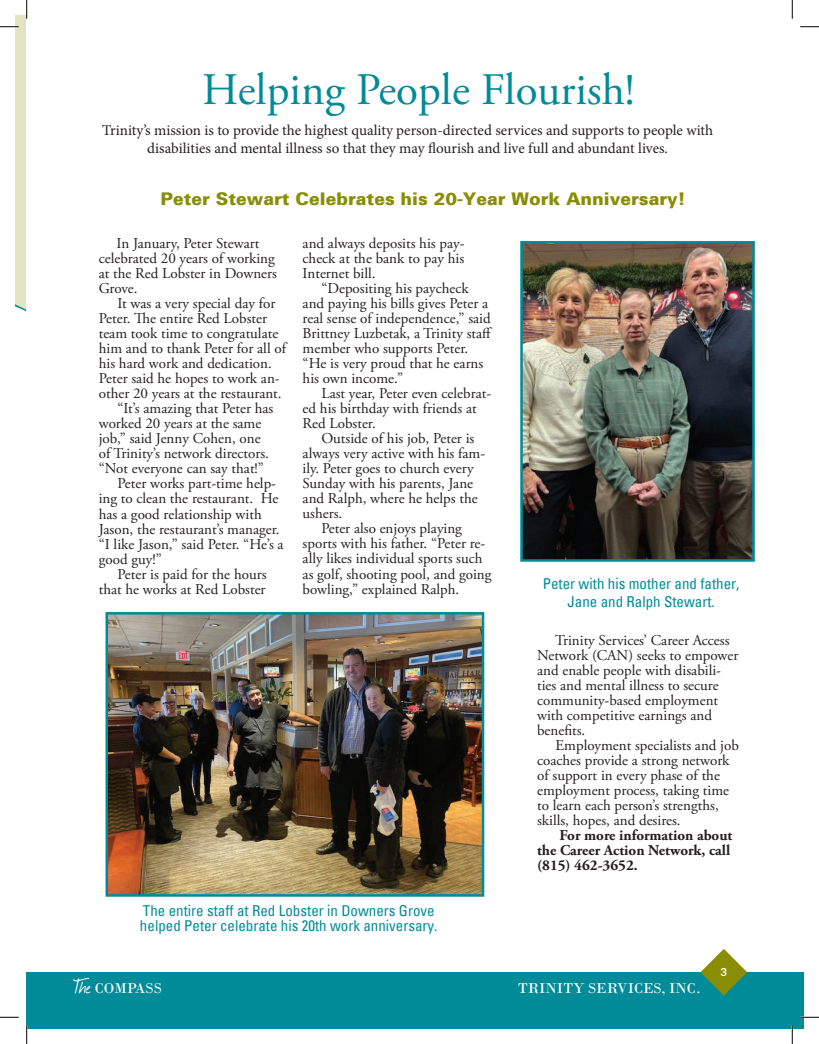
<style>
.page{position:relative;width:819px;height:1044px;background:#fff}
.page>*{position:absolute;margin:0;border:0;box-sizing:border-box;transform-origin:0 0}
.t1{font:45px "Adobe Garamond Pro";color:#008b98}
.t2{font:900 17.5px "Univers 75";color:#8a8d06}
.t3{font:15px/15px "Adobe Garamond Pro";color:#231f20}
.t4{font:15px/18px "Minion Pro";color:#231f20;text-align:center}
.t5{font:condensed 15px/18px "Univers";color:#008b98;text-align:center}
.t6{font:700 15px/15px "Adobe Garamond Pro";color:#231f20}
.t7{font:15px "Bodoni";color:#fff}
.t8{font:700 expanded 11.25px "Univers";color:#fff;scale:.8 1}
.s1{font-family:"Journal";font-size:22.5px}
</style>
<div class="page">
<div style="left:27px;top:972px;width:776px;height:56px;background:#008b98"></div>
<svg style="left:700px;top:949px;width:47px;height:46px"></svg>
<svg style="left:15px;top:15px;width:510px;height:547px"></svg>
<div style="left:27px;top:15px;width:350px;height:618px;background:#fff"></div>
<img style="left:108px;top:615px;width:373px;height:278px">
<div style="left:105px;top:612px;width:379px;height:284px;border:2px solid #008b98"></div>
<img style="left:523px;top:244px;width:228px;height:314px">
<div style="left:520px;top:241px;width:234px;height:320px;border:2px solid #008b98"></div>
<svg style="left:0;top:26px;width:19px;height:1px"></svg>
<svg style="left:800px;top:26px;width:18px;height:1px"></svg>
<svg style="left:0;top:1016px;width:19px;height:1px"></svg>
<svg style="left:800px;top:1016px;width:18px;height:1px"></svg>
<svg style="left:26px;top:0;width:1px;height:19px"></svg>
<svg style="left:26px;top:1025px;width:1px;height:18px"></svg>
<svg style="left:791px;top:0;width:1px;height:19px"></svg>
<svg style="left:791px;top:1025px;width:1px;height:18px"></svg>
<h1 class="t1" style="left:202px;top:63px;width:434px">Helping People Flourish!</h1>
<p class="t4" style="left:102px;top:121px;width:612px">Trinity’s mission is to provide the highest quality person-directed services and supports to people with disabilities and mental illness so that they may flourish and live full and abundant lives.</p>
<p class="t2" style="left:160px;top:188px;width:526px">Peter Stewart Celebrates his 20-Year Work Anniversary!</p>
<p class="t3" style="left:99px;top:236px;width:180px;text-indent:18px">In January, Peter Stewart celebrated 20 years of working at the Red Lobster in Downers<br>Grove.</p>
<p class="t3" style="left:117px;top:296px;width:159px">It was a very special day for</p>
<p class="t3" style="left:99px;top:311px;width:170px">Peter. The entire Red Lobster</p>
<p class="t3" style="left:99px;top:326px;width:181px">team took time to congratulate</p>
<p class="t3" style="left:99px;top:341px;width:189px">him and to thank Peter for all of</p>
<p class="t3" style="left:99px;top:356px;width:174px">his hard work and dedication.</p>
<p class="t3" style="left:99px;top:371px;width:182px">Peter said he hopes to work an-</p>
<p class="t3" style="left:99px;top:386px;width:184px">other 20 years at the restaurant.</p>
<p class="t3" style="left:117px;top:401px;width:157px">“It’s amazing that Peter has</p>
<p class="t3" style="left:99px;top:416px;width:164px">worked 20 years at the same</p>
<p class="t3" style="left:99px;top:431px;width:163px">job,” said Jenny Cohen, one</p>
<p class="t3" style="left:99px;top:446px;width:172px">of Trinity’s network directors.</p>
<p class="t3" style="left:99px;top:461px;width:167px">“Not everyone can say that!”</p>
<p class="t3" style="left:117px;top:476px;width:160px">Peter works part-time help-</p>
<p class="t3" style="left:99px;top:491px;width:181px">ing to clean the restaurant. He</p>
<p class="t3" style="left:99px;top:506px;width:164px">has a good relationship with</p>
<p class="t3" style="left:99px;top:521px;width:182px">Jason, the restaurant’s manager.</p>
<p class="t3" style="left:99px;top:536px;width:186px">“I like Jason,” said Peter. “He’s a</p>
<p class="t3" style="left:99px;top:551px;width:64px">good guy!”</p>
<p class="t3" style="left:117px;top:566px;width:150px">Peter is paid for the hours</p>
<p class="t3" style="left:99px;top:581px;width:168px">that he works at Red Lobster</p>
<p class="t3" style="left:302px;top:236px;width:163px;text-align:justify">and always deposits his pay&shy;check at the bank to pay his Internet bill.</p>
<p class="t3" style="left:302px;top:281px;width:191px;text-indent:19px">“Depositing his paycheck and paying his bills gives Peter a real sense of independence,” said<br>Brittney Luzbetak, a Trinity staff member who supports Peter. “He is very proud that he earns his own income.”</p>
<p class="t3" style="left:302px;top:386px;width:190px;text-indent:19px">Last year, Peter even celebrat&shy;ed his birthday with friends at<br>Red Lobster.</p>
<p class="t3" style="left:321px;top:431px;width:154px">Outside of his job, Peter is</p>
<p class="t3" style="left:302px;top:446px;width:184px">always very active with his fam-</p>
<p class="t3" style="left:302px;top:461px;width:173px">ily. Peter goes to church every</p>
<p class="t3" style="left:302px;top:476px;width:172px">Sunday with his parents, Jane</p>
<p class="t3" style="left:302px;top:491px;width:176px">and Ralph, where he helps the</p>
<p class="t3" style="left:302px;top:506px;width:41px">ushers.</p>
<p class="t3" style="left:321px;top:521px;width:142px">Peter also enjoys playing</p>
<p class="t3" style="left:302px;top:536px;width:184px">sports with his father. “Peter re-</p>
<p class="t3" style="left:302px;top:551px;width:181px">ally likes individual sports such</p>
<p class="t3" style="left:302px;top:566px;width:190px">as golf, shooting pool, and going</p>
<p class="t3" style="left:302px;top:581px;width:158px">bowling,” explained Ralph.</p>
<p class="t5" style="left:542px;top:574px;width:198px">Peter with his mother and father,<br>Jane and Ralph Stewart.</p>
<p class="t5" style="left:140px;top:902px;width:299px;line-height:15px;text-align:left">The entire staff at Red Lobster in Downers Grove helped Peter celebrate his 20th work anniversary.</p>
<p class="t3" style="left:537px;top:633px;width:203px;text-indent:18px">Trinity Services’ Career Access<br>Network (CAN) seeks to empower and enable people with disabili&shy;ties and mental illness to secure community-based employment with competitive earnings and benefits.</p>
<p class="t3" style="left:537px;top:738px;width:203px;text-indent:19px">Employment specialists and job coaches provide a strong network of support in every phase of the employment process, taking time to learn each person’s strengths, skills, hopes, and desires.</p>
<p class="t6" style="left:537px;top:828px;width:197px;text-indent:22px">For more information about the Career Action Network, call (815) 462-3652.</p>
<p class="t7" style="left:73px;top:979px;width:90px"><span class="s1">The</span> COMPASS</p>
<p class="t7" style="left:518px;top:979px;width:184px">TRINITY SERVICES, INC.</p>
<p class="t8" style="left:720px;top:965px;width:10px">3</p>
</div>
